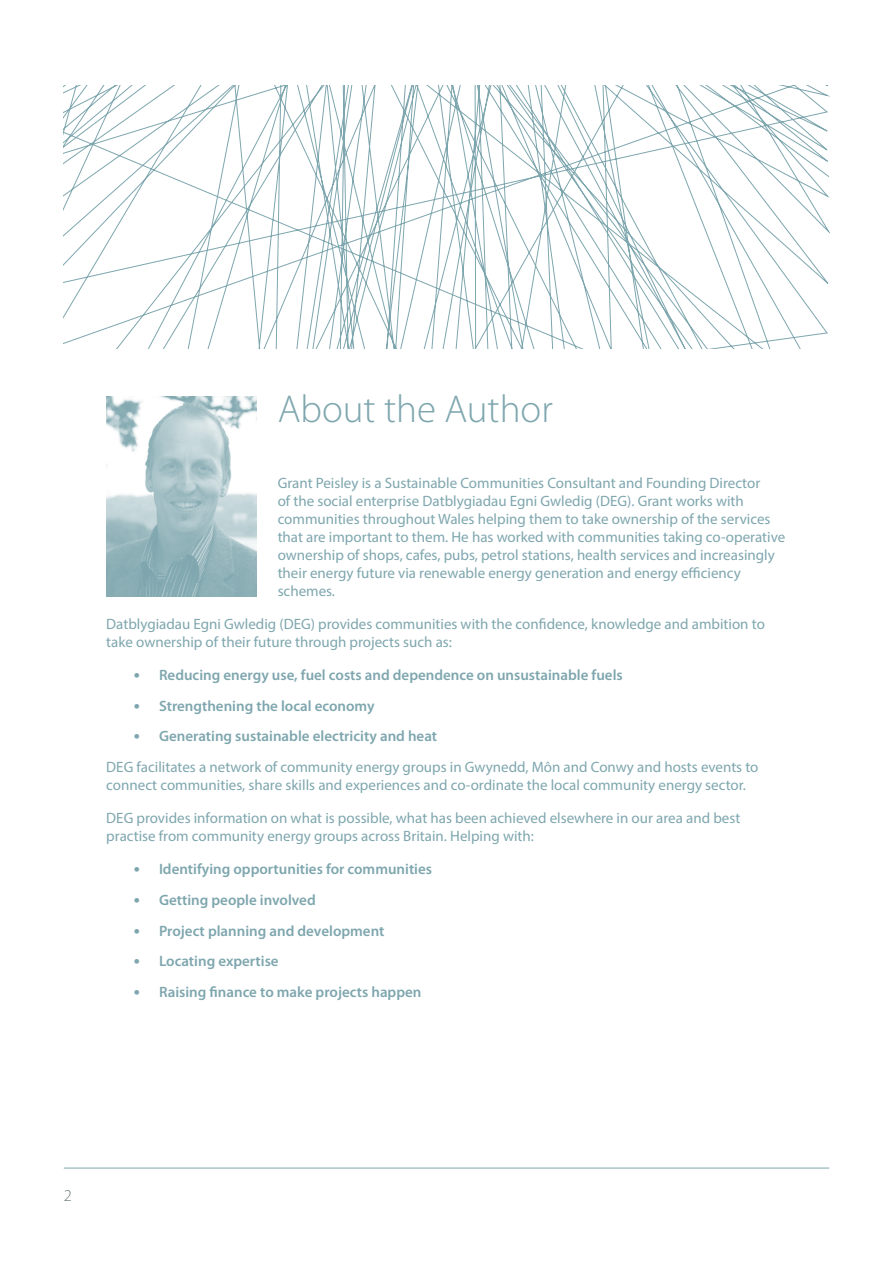
<style>
.page{position:relative;width:893px;height:1263px;background:#fff}
.page>*{position:absolute;margin:0;border:0;box-sizing:border-box;transform-origin:0 0}
.Heading_1{font:300 39px "Myriad Pro";color:#7ea6ae}
.t1{font:300 16.5px "Myriad Pro";color:#667775}
.t2{font:15px/18px "Myriad Pro";color:#7ea6ae}
.t3{font:600 15px "Myriad Pro";color:#7ea6ae}
.s1{font-family:"Calibri";font-weight:400}
</style>
<div class="page">
<hr style="left:64px;top:1168px;width:765px;height:1px;background:#7ea6ae">
<svg style="left:64px;top:85px;width:765px;height:264px"></svg>
<img style="left:106px;top:397px;width:150px;height:199px">
<p class="Heading_1" style="left:278px;top:387px;width:277px">About the Author</p>
<p class="t2" style="left:278px;top:473px;width:509px">Grant Peisley is a Sustainable Communities Consultant and Founding Director<br>of the social enterprise Datblygiadau Egni Gwledig (DEG). Grant works with communities throughout Wales helping them to take ownership of the services that are important to them. He has worked with communities taking co-operative ownership of shops, cafes, pubs, petrol stations, health services and increasingly their energy future via renewable energy generation and energy efficiency schemes.</p>
<p class="t2" style="left:106px;top:614px;width:660px">Datblygiadau Egni Gwledig (DEG) provides communities with the confidence, knowledge and ambition to take ownership of their future through projects such as:</p>
<p class="t3" style="left:133px;top:665px;width:491px"><span class="s1">•</span> Reducing energy use, fuel costs and dependence on unsustainable fuels</p>
<p class="t3" style="left:133px;top:696px;width:243px"><span class="s1">•</span> Strengthening the local economy</p>
<p class="t3" style="left:133px;top:727px;width:305px"><span class="s1">•</span> Generating sustainable electricity and heat</p>
<p class="t2" style="left:106px;top:758px;width:654px">DEG facilitates a network of community energy groups in Gwynedd, Môn and Conwy and hosts events to connect communities, share skills and experiences and co-ordinate the local community energy sector.</p>
<p class="t2" style="left:106px;top:809px;width:635px">DEG provides information on what is possible, what has been achieved elsewhere in our area and best practise from community energy groups across Britain. Helping with:</p>
<p class="t3" style="left:133px;top:859px;width:300px"><span class="s1">•</span> Identifying opportunities for communities</p>
<p class="t3" style="left:133px;top:890px;width:184px"><span class="s1">•</span> Getting people involved</p>
<p class="t3" style="left:133px;top:921px;width:253px"><span class="s1">•</span> Project planning and development</p>
<p class="t3" style="left:133px;top:952px;width:147px"><span class="s1">•</span> Locating expertise</p>
<p class="t3" style="left:133px;top:982px;width:290px"><span class="s1">•</span> Raising finance to make projects happen</p>
<p class="t1" style="left:64px;top:1186px;width:10px">2</p>
</div>
